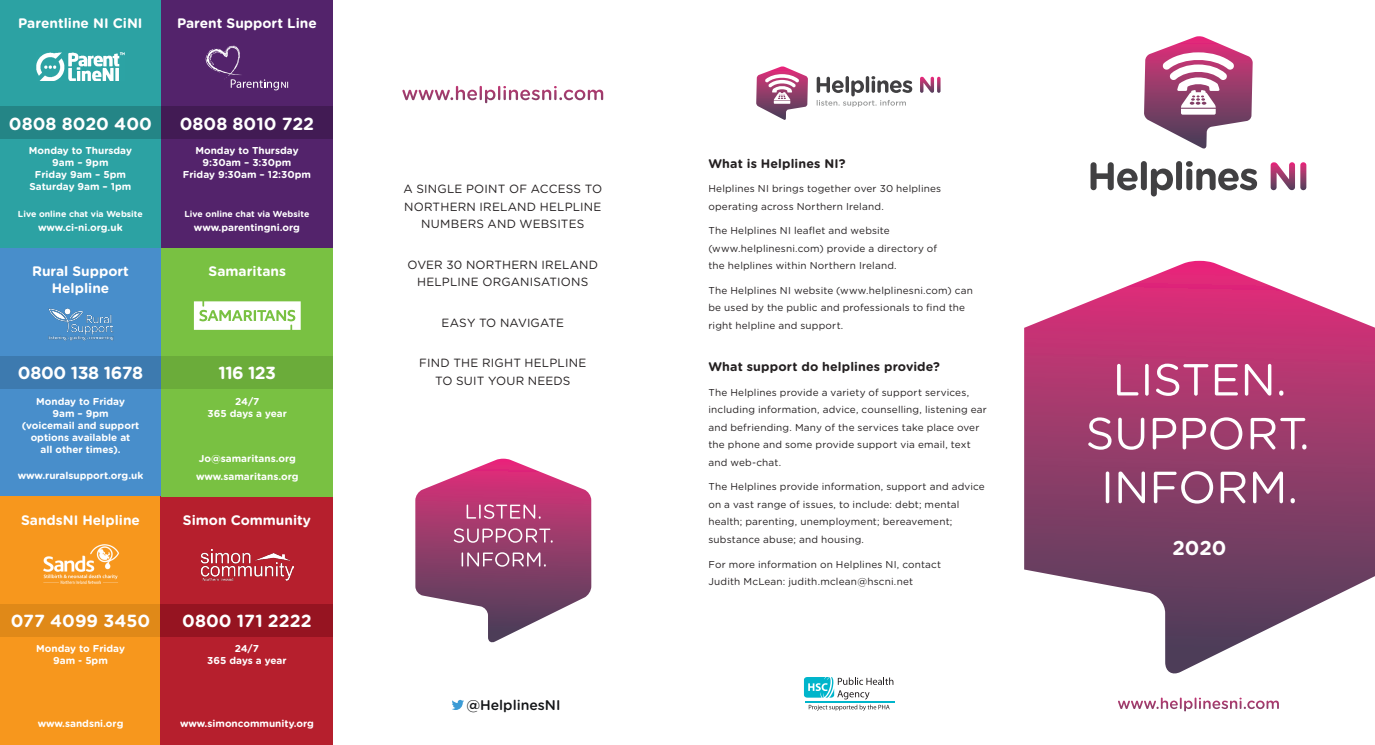
<style>
.page{position:relative;width:1375px;height:745px;background:#fff}
.page>*{position:absolute;margin:0;border:0;box-sizing:border-box;transform-origin:0 0}
.t1{font:700 20px "Gotham Rounded";color:#fff}
.t2{font:700 17.5px "Gotham Rounded";color:#fff}
.t3{font:700 17.5px "Gotham Rounded";letter-spacing:-.02em;color:#fff}
.t4{font:500 14px "Gotham Rounded";color:#131517}
.t5{font:700 13.75px/16.5px "Gotham Rounded";color:#fff;text-align:center}
.t6{font:700 12.5px "Gotham Rounded";letter-spacing:.01em;color:#231f20}
.t7{font:11.88px "Gotham Rounded";letter-spacing:.015em;color:#231f20}
.t8{font:10px/17.5px "Gotham Rounded";letter-spacing:.015em;color:#231f20}
.t9{font:700 10px/12px "Gotham Rounded";color:#fff;text-align:center}
.t10{font:700 8.75px "Gotham Rounded";color:#fff}
</style>
<div class="page">
<div style="left:161px;top:0;width:172px;height:248px;background:#53236b"></div>
<div style="left:161px;top:107px;width:172px;height:32px;background:#421b54"></div>
<svg style="left:206px;top:46px;width:82px;height:44px"></svg>
<div style="left:0;top:0;width:161px;height:248px;background:#2ca2a3"></div>
<div style="left:0;top:107px;width:160px;height:32px;background:#248586"></div>
<img style="left:36px;top:52px;width:89px;height:29px">
<svg style="left:1024px;top:261px;width:351px;height:413px"></svg>
<svg style="left:1117px;top:363px;width:21px;height:32px"></svg>
<hr style="left:1145px;top:363px;width:3px;height:32px;background:#fff;border-radius:2px">
<svg style="left:1156px;top:363px;width:52px;height:32px"></svg>
<svg style="left:1215px;top:364px;width:23px;height:31px"></svg>
<svg style="left:1245px;top:363px;width:26px;height:32px"></svg>
<svg style="left:1279px;top:390px;width:4px;height:5px"></svg>
<svg style="left:1088px;top:417px;width:23px;height:32px"></svg>
<svg style="left:1118px;top:417px;width:26px;height:32px"></svg>
<svg style="left:1153px;top:417px;width:23px;height:32px"></svg>
<svg style="left:1182px;top:417px;width:60px;height:32px"></svg>
<svg style="left:1250px;top:417px;width:56px;height:32px"></svg>
<hr style="left:1106px;top:471px;width:3px;height:32px;background:#fff;border-radius:2px">
<svg style="left:1118px;top:471px;width:27px;height:32px"></svg>
<svg style="left:1154px;top:471px;width:59px;height:32px"></svg>
<svg style="left:1220px;top:471px;width:25px;height:32px"></svg>
<svg style="left:1253px;top:471px;width:30px;height:32px"></svg>
<svg style="left:1290px;top:498px;width:5px;height:5px"></svg>
<svg style="left:1118px;top:697px;width:161px;height:14px"></svg>
<div style="left:802px;top:675px;width:33px;height:23px;background:#f4fbfc;border-radius:4px"></div>
<hr style="left:805px;top:701px;width:89px;height:1px;background:#00b5cb">
<svg style="left:804px;top:676px;width:89px;height:34px"></svg>
<div style="left:0;top:248px;width:161px;height:248px;background:#488ecb"></div>
<div style="left:0;top:356px;width:161px;height:32px;background:#3d7aaf"></div>
<img style="left:48px;top:308px;width:66px;height:33px">
<div style="left:0;top:496px;width:161px;height:248px;background:#f7971d"></div>
<div style="left:0;top:604px;width:161px;height:32px;background:#e08918"></div>
<img style="left:43px;top:544px;width:77px;height:40px">
<div style="left:161px;top:496px;width:172px;height:248px;background:#b61f2d"></div>
<div style="left:161px;top:604px;width:172px;height:32px;background:#961421"></div>
<img style="left:201px;top:549px;width:92px;height:30px">
<svg style="left:402px;top:86px;width:201px;height:17px"></svg>
<svg style="left:415px;top:458px;width:176px;height:185px"></svg>
<svg style="left:1144px;top:36px;width:109px;height:113px"></svg>
<svg style="left:1090px;top:162px;width:47px;height:28px"></svg>
<div style="left:1141px;top:161px;width:6px;height:29px;background:#414042;border-radius:3px"></div>
<svg style="left:1151px;top:168px;width:22px;height:28px"></svg>
<div style="left:1176px;top:161px;width:6px;height:29px;background:#414042;border-radius:3px"></div>
<svg style="left:1186px;top:161px;width:71px;height:29px"></svg>
<svg style="left:1270px;top:162px;width:25px;height:28px"></svg>
<svg style="left:1300px;top:162px;width:6px;height:28px"></svg>
<svg style="left:817px;top:76px;width:95px;height:31px"></svg>
<svg style="left:920px;top:77px;width:14px;height:16px"></svg>
<svg style="left:937px;top:77px;width:3px;height:16px"></svg>
<svg style="left:756px;top:66px;width:52px;height:54px"></svg>
<div style="left:161px;top:248px;width:172px;height:248px;background:#79c142"></div>
<div style="left:161px;top:356px;width:172px;height:32px;background:#6bac3a"></div>
<svg style="left:194px;top:301px;width:107px;height:28px;background:#e4f2da"></svg>
<svg style="left:452px;top:699px;width:12px;height:10px"></svg>
<p class="t5" style="left:18px;top:14px;width:126px">Parentline NI CiNI</p>
<p class="t5" style="left:177px;top:14px;width:141px">Parent Support Line</p>
<p class="t2" style="left:9px;top:111px;width:145px">0808 8020 400</p>
<p class="t2" style="left:180px;top:111px;width:136px">0808 8010 722</p>
<p class="t9" style="left:29px;top:144px;width:105px">Monday to Thursday</p>
<p class="t9" style="left:52px;top:156px;width:58px">9am – 9pm</p>
<p class="t9" style="left:35px;top:168px;width:93px">Friday 9am – 5pm</p>
<p class="t9" style="left:29px;top:180px;width:103px">Saturday 9am – 1pm</p>
<p class="t9" style="left:38px;top:220px;width:86px">www.ci-ni.org.uk</p>
<p class="t10" style="left:18px;top:207px;width:126px">Live online chat via Website</p>
<p class="t9" style="left:195px;top:144px;width:105px">Monday to Thursday</p>
<p class="t9" style="left:203px;top:156px;width:90px">9:30am – 3:30pm</p>
<p class="t9" style="left:183px;top:168px;width:130px">Friday 9:30am – 12:30pm</p>
<p class="t10" style="left:185px;top:207px;width:126px">Live online chat via Website</p>
<p class="t9" style="left:194px;top:220px;width:108px">www.parentingni.org</p>
<p class="t5" style="left:32px;top:262px;width:98px">Rural Support<br>Helpline</p>
<p class="t5" style="left:209px;top:262px;width:79px">Samaritans</p>
<p class="t3" style="left:18px;top:360px;width:127px">0800 138 1678</p>
<p class="t2" style="left:218px;top:359px;width:59px">116 123</p>
<p class="t7" style="left:403px;top:181px;width:200px">A SINGLE POINT OF ACCESS TO</p>
<p class="t7" style="left:404px;top:198px;width:199px">NORTHERN IRELAND HELPLINE</p>
<p class="t7" style="left:421px;top:216px;width:165px">NUMBERS AND WEBSITES</p>
<p class="t7" style="left:407px;top:256px;width:192px">OVER 30 NORTHERN IRELAND</p>
<p class="t7" style="left:417px;top:274px;width:173px">HELPLINE ORGANISATIONS</p>
<p class="t7" style="left:441px;top:314px;width:124px">EASY TO NAVIGATE</p>
<p class="t7" style="left:419px;top:355px;width:169px">FIND THE RIGHT HELPLINE</p>
<p class="t7" style="left:435px;top:372px;width:137px">TO SUIT YOUR NEEDS</p>
<p class="t9" style="left:36px;top:395px;width:90px">Monday to Friday</p>
<p class="t9" style="left:52px;top:407px;width:58px">9am – 9pm</p>
<p class="t9" style="left:22px;top:419px;width:119px">(voicemail and support options available at<br>all other times).</p>
<p class="t9" style="left:18px;top:468px;width:127px">www.ruralsupport.org.uk</p>
<p class="t9" style="left:235px;top:395px;width:26px">24/7</p>
<p class="t9" style="left:208px;top:407px;width:81px">365 days a year</p>
<p class="t9" style="left:199px;top:451px;width:99px">Jo@samaritans.org</p>
<p class="t9" style="left:196px;top:469px;width:104px">www.samaritans.org</p>
<p class="t5" style="left:21px;top:510px;width:120px">SandsNI Helpline</p>
<p class="t5" style="left:183px;top:510px;width:130px">Simon Community</p>
<p class="t6" style="left:708px;top:154px;width:139px">What is Helplines NI?</p>
<p class="t8" style="left:708px;top:179px;width:234px">Helplines NI brings together over 30 helplines operating across Northern Ireland.</p>
<p class="t8" style="left:708px;top:221px;width:230px">The Helplines NI leaflet and website (www.helplinesni.com) provide a directory of the helplines within Northern Ireland.</p>
<p class="t8" style="left:708px;top:281px;width:266px">The Helplines NI website (www.helplinesni.com) can be used by the public and professionals to find the right helpline and support.</p>
<p class="t6" style="left:708px;top:357px;width:233px">What support do helplines provide?</p>
<p class="t8" style="left:708px;top:383px;width:280px">The Helplines provide a variety of support services, including information, advice, counselling, listening ear and befriending. Many of the services take place over the phone and some provide support via email, text and web-chat.</p>
<p class="t8" style="left:708px;top:477px;width:278px">The Helplines provide information, support and advice on a vast range of issues, to include: debt; mental health; parenting, unemployment; bereavement; substance abuse; and housing.</p>
<p class="t8" style="left:708px;top:554px;width:234px">For more information on Helplines NI, contact<br>Judith McLean: judith.mclean@hscni.net</p>
<p class="t1" style="left:1172px;top:533px;width:55px">2020</p>
<p class="t2" style="left:11px;top:607px;width:141px">077 4099 3450</p>
<p class="t2" style="left:182px;top:607px;width:131px">0800 171 2222</p>
<p class="t9" style="left:36px;top:641px;width:90px">Monday to Friday</p>
<p class="t9" style="left:53px;top:653px;width:56px">9am - 5pm</p>
<p class="t9" style="left:235px;top:641px;width:26px">24/7</p>
<p class="t9" style="left:207px;top:653px;width:81px">365 days a year</p>
<h3 class="t4" style="left:467px;top:694px;width:95px">@HelplinesNI</h3>
<p class="t9" style="left:38px;top:717px;width:87px">www.sandsni.org</p>
<p class="t9" style="left:180px;top:717px;width:135px">www.simoncommunity.org</p>
</div>
